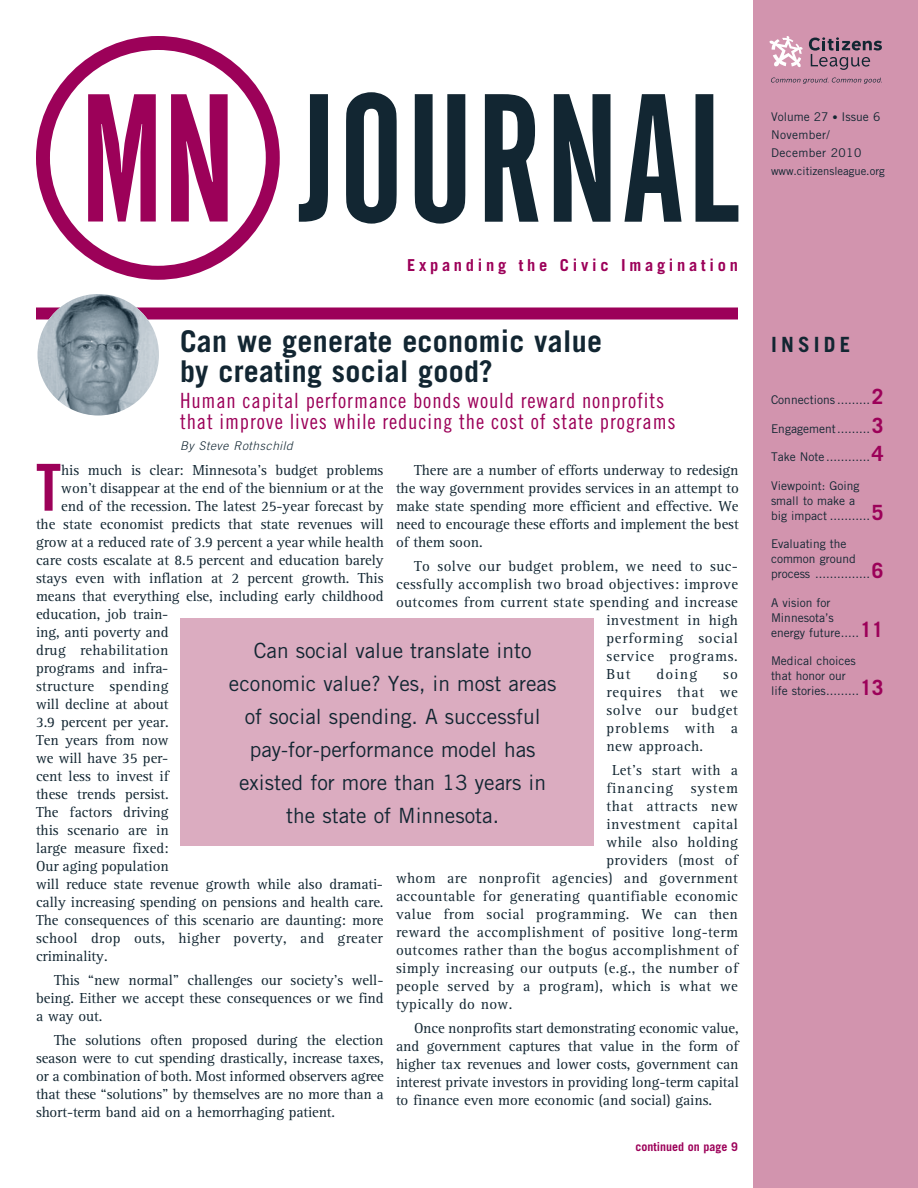
<style>
.page{position:relative;width:918px;height:1188px;background:#fff}
.page>*{position:absolute;margin:0;border:0;box-sizing:border-box;transform-origin:0 0}
.t1{font:64.8px "Trade Gothic Bold Cond Twenty";color:#9c0159}
.t2{font:700 30px/30px "Trade Gothic";letter-spacing:.01em;color:#122632}
.t3{font:21px/33px "Trade Gothic";color:#122632;text-align:center}
.t4{font:21px/21px "Trade Gothic Cond Eighteen";letter-spacing:.04em;color:#9c0159}
.t5{font:700 21px "Trade Gothic";letter-spacing:.2em;color:#122632}
.t6{font:700 16.5px "Trade Gothic";letter-spacing:.225em;color:#9c0159}
.t7{font:15px/18px "Rotis Serif";letter-spacing:-.005em;color:#122632;text-align:justify}
.t8{font:15px "Rotis Serif";letter-spacing:.025em;color:#122632}
.t9{font:15px "Rotis Serif";letter-spacing:.02em;color:#122632}
.t10{font:15px "Rotis Serif";letter-spacing:.05em;color:#122632}
.t11{font:15px "Rotis Serif";letter-spacing:.035em;color:#122632}
.t12{font:15px "Rotis Serif";letter-spacing:.055em;color:#122632}
.t13{font:15px "Rotis Serif";letter-spacing:.045em;color:#122632}
.t14{font:12px/15px "Trade Gothic";color:#122632}
.t15{font:12px/18px "Trade Gothic";letter-spacing:.03em;color:#122632}
.t16{font:italic 300 12px "Trade Gothic";letter-spacing:.05em;color:#122632}
.t17{font:700 12px "Trade Gothic";color:#9c0159}
.t18{font:11.25px "Trade Gothic";color:#122632}
.s1{font-weight:700;font-size:21px;color:#9c0159}
</style>
<div class="page">
<svg style="left:299px;top:94px;width:29px;height:128px"></svg>
<svg style="left:346px;top:92px;width:51px;height:132px"></svg>
<svg style="left:415px;top:94px;width:50px;height:130px"></svg>
<svg style="left:485px;top:94px;width:54px;height:128px"></svg>
<svg style="left:554px;top:94px;width:57px;height:128px"></svg>
<svg style="left:624px;top:94px;width:58px;height:128px"></svg>
<svg style="left:696px;top:94px;width:42px;height:128px"></svg>
<svg style="left:36px;top:36px;width:244px;height:244px"></svg>
<div style="left:753px;top:0;width:165px;height:1188px;background:#d294ae"></div>
<svg style="left:771px;top:78px;width:111px;height:6px"></svg>
<svg style="left:809px;top:37px;width:73px;height:33px"></svg>
<svg style="left:770px;top:36px;width:33px;height:32px"></svg>
<div style="left:36px;top:308px;width:702px;height:12px;background:#9c0159"></div>
<img style="left:38px;top:294px;width:121px;height:122px;border-radius:61px">
<div style="left:180px;top:619px;width:414px;height:227px;background:#dbacc0"></div>
<p class="t15" style="left:771px;top:107px;width:111px">Volume 27 Issue 6<br>November/<br>December 2010</p>
<p class="t18" style="left:771px;top:164px;width:115px">www.citizensleague.org</p>
<p class="t6" style="left:407px;top:255px;width:332px">Expanding the Civic Imagination</p>
<h2 class="t2" style="left:180px;top:326px;width:424px">Can we generate economic value by creating social good?</h2>
<h3 class="t4" style="left:180px;top:390px;width:497px">Human capital performance bonds would reward nonprofits that improve lives while reducing the cost of state programs</h3>
<p class="t16" style="left:180px;top:438px;width:114px">By Steve Rothschild</p>
<h1 class="t1" style="left:36px;top:448px;width:27px">T</h1>
<p class="t7" style="left:61px;top:461px;width:324px">his much is clear: Minnesota’s budget problems</p>
<p class="t7" style="left:396px;top:461px;width:344px;text-indent:18px">There are a number of efforts underway to redesign the way government provides services in an attempt to make state spending more efficient and effective. We need to encourage these efforts and implement the best of them soon.</p>
<p class="t8" style="left:414px;top:557px;width:325px">To solve our budget problem, we need to suc-</p>
<p class="t8" style="left:396px;top:575px;width:344px">cessfully accomplish two broad objectives: improve</p>
<p class="t8" style="left:396px;top:593px;width:343px">outcomes from current state spending and increase</p>
<p class="t8" style="left:606px;top:611px;width:133px">investment in high</p>
<p class="t10" style="left:606px;top:629px;width:133px">performing social</p>
<p class="t10" style="left:606px;top:647px;width:133px">service programs.</p>
<p class="t7" style="left:606px;top:665px;width:26px">But</p>
<p class="t7" style="left:657px;top:665px;width:42px">doing</p>
<p class="t7" style="left:61px;top:479px;width:324px">won’t disappear at the end of the biennium or at the</p>
<p class="t7" style="left:61px;top:497px;width:324px">end of the recession. The latest 25-year forecast by</p>
<p class="t7" style="left:36px;top:515px;width:349px">the state economist predicts that state revenues will</p>
<p class="t7" style="left:36px;top:533px;width:349px">grow at a reduced rate of 3.9 percent a year while health</p>
<p class="t7" style="left:36px;top:551px;width:349px">care costs escalate at 8.5 percent and education barely</p>
<p class="t7" style="left:36px;top:569px;width:349px">stays even with inflation at 2 percent growth. This</p>
<p class="t7" style="left:36px;top:587px;width:349px">means that everything else, including early childhood</p>
<p class="t7" style="left:36px;top:605px;width:134px">education, job train-</p>
<p class="t7" style="left:36px;top:623px;width:134px">ing, anti poverty and</p>
<p class="t9" style="left:36px;top:641px;width:134px">drug rehabilitation</p>
<p class="t7" style="left:36px;top:659px;width:134px">programs and infra-</p>
<p class="t8" style="left:36px;top:677px;width:134px">structure spending</p>
<p class="t7" style="left:36px;top:695px;width:134px">will decline at about</p>
<p class="t7" style="left:36px;top:713px;width:134px">3.9 percent per year.</p>
<p class="t7" style="left:36px;top:731px;width:134px">Ten years from now</p>
<p class="t7" style="left:36px;top:749px;width:134px">we will have 35 per-</p>
<p class="t7" style="left:36px;top:767px;width:134px">cent less to invest if</p>
<p class="t7" style="left:36px;top:785px;width:134px">these trends persist.</p>
<p class="t7" style="left:36px;top:803px;width:134px">The factors driving</p>
<p class="t7" style="left:36px;top:821px;width:134px">this scenario are in</p>
<p class="t7" style="left:36px;top:839px;width:134px">large measure fixed:</p>
<p class="t7" style="left:36px;top:857px;width:134px">Our aging population</p>
<p class="t7" style="left:36px;top:875px;width:348px">will reduce state revenue growth while also dramati-</p>
<p class="t7" style="left:36px;top:893px;width:349px">cally increasing spending on pensions and health care.</p>
<p class="t7" style="left:36px;top:911px;width:349px">The consequences of this scenario are daunting: more</p>
<p class="t9" style="left:36px;top:929px;width:348px">school drop outs, higher poverty, and greater</p>
<p class="t7" style="left:36px;top:947px;width:73px">criminality.</p>
<p class="t7" style="left:36px;top:971px;width:349px;text-indent:18px">This “new normal” challenges our society’s well&shy;being. Either we accept these consequences or we find a way out.</p>
<p class="t7" style="left:36px;top:1031px;width:349px;text-indent:18px">The solutions often proposed during the election season were to cut spending drastically, increase taxes, or a combination of both. Most informed observers agree that these “solutions” by themselves are no more than a short-term band aid on a hemorrhaging patient.</p>
<h3 class="t3" style="left:229px;top:634px;width:329px">Can social value translate into economic value? Yes, in most areas of social spending. A successful pay-for-performance model has existed for more than 13 years in the state of Minnesota.</h3>
<p class="t7" style="left:606px;top:665px;width:133px;text-indent:117px">so requires that we solve our budget problems with a new approach.</p>
<p class="t8" style="left:612px;top:761px;width:128px">Let’s start with a</p>
<p class="t12" style="left:606px;top:779px;width:133px">financing system</p>
<p class="t13" style="left:606px;top:797px;width:133px">that attracts new</p>
<p class="t11" style="left:606px;top:815px;width:133px">investment capital</p>
<p class="t8" style="left:606px;top:833px;width:133px">while also holding</p>
<p class="t8" style="left:606px;top:851px;width:133px">providers (most of</p>
<p class="t8" style="left:396px;top:869px;width:344px">whom are nonprofit agencies) and government</p>
<p class="t8" style="left:396px;top:887px;width:343px">accountable for generating quantifiable economic</p>
<p class="t8" style="left:396px;top:905px;width:343px">value from social programming. We can then</p>
<p class="t8" style="left:396px;top:923px;width:343px">reward the accomplishment of positive long-term</p>
<p class="t8" style="left:396px;top:941px;width:343px">outcomes rather than the bogus accomplishment of</p>
<p class="t8" style="left:396px;top:959px;width:344px">simply increasing our outputs (e.g., the number of</p>
<p class="t8" style="left:396px;top:977px;width:343px">people served by a program), which is what we</p>
<p class="t8" style="left:396px;top:995px;width:118px">typically do now.</p>
<p class="t7" style="left:396px;top:1019px;width:344px;text-indent:18px">Once nonprofits start demonstrating economic value, and government captures that value in the form of higher tax revenues and lower costs, government can interest private investors in providing long-term capital to finance even more economic (and social) gains.</p>
<p class="t17" style="left:636px;top:1139px;width:104px">continued on page 9</p>
<h3 class="t5" style="left:771px;top:331px;width:81px">INSIDE</h3>
<p class="t14" style="left:771px;top:392px;width:114px">Connections .........<span class="s1">2</span></p>
<p class="t14" style="left:771px;top:421px;width:114px">Engagement.........<span class="s1">3</span></p>
<p class="t14" style="left:771px;top:449px;width:114px">Take Note ............<span class="s1">4</span></p>
<p class="t14" style="left:771px;top:478px;width:114px">Viewpoint: Going small to make a<br>big impact ...........<span class="s1">5</span></p>
<p class="t14" style="left:771px;top:536px;width:114px">Evaluating the common ground process ...............<span class="s1">6</span></p>
<p class="t14" style="left:771px;top:595px;width:114px">A vision for<br>Minnesota’s<br>energy future.....<span class="s1">11</span></p>
<p class="t14" style="left:771px;top:653px;width:114px">Medical choices<br>that honor our<br>life stories.........<span class="s1">13</span></p>
</div>
